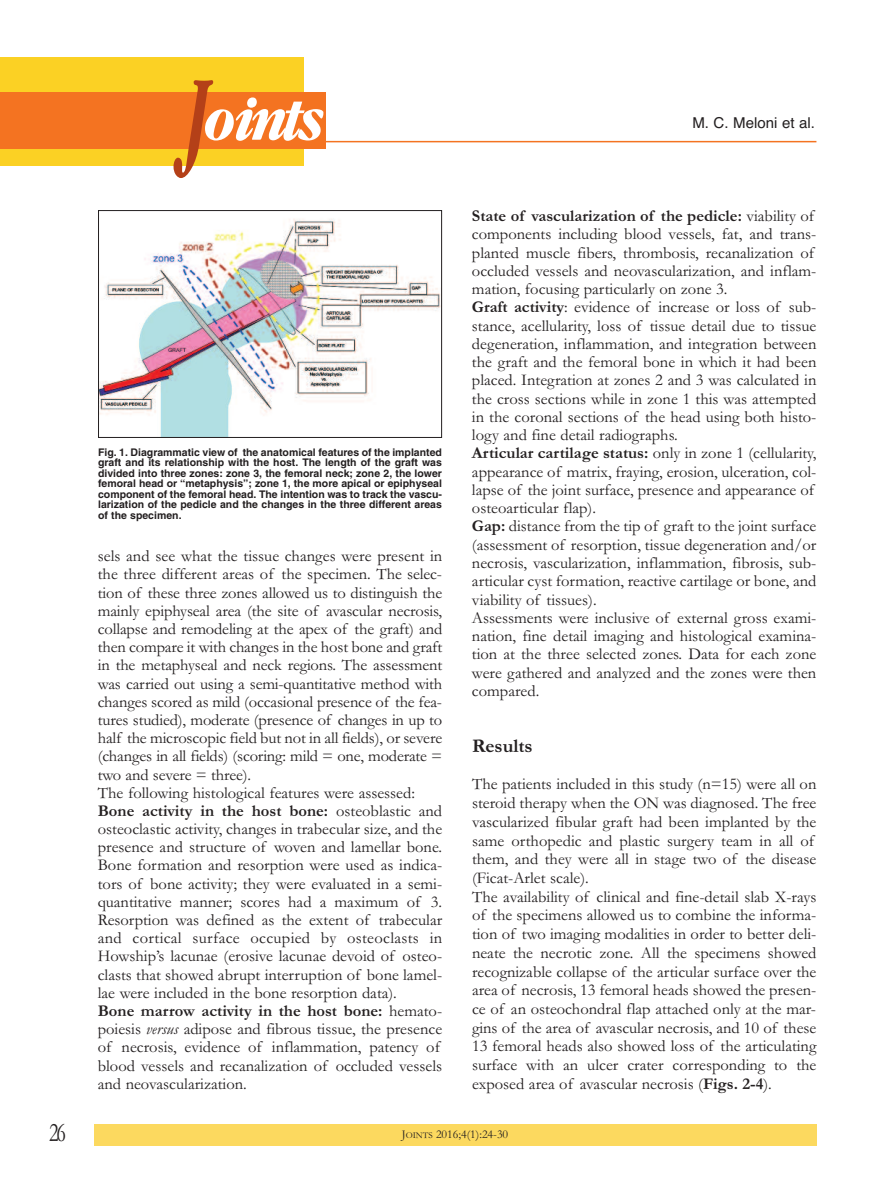
<style>
.page{position:relative;width:893px;height:1191px;background:#fff}
.page>*{position:absolute;margin:0;border:0;box-sizing:border-box;transform-origin:0 0}
.t1{font:italic 700 55.8px "Garamond Cond";letter-spacing:-.085em;color:#fff}
.t2{font:27px "Garamond";color:#231f20;scale:.75 1}
.t3{font:700 19.5px "Garamond";color:#231f20}
.t4{font:16.5px/18.1px "Garamond";color:#231f20}
.t5{font:15px "Helvetica";color:#231f20}
.t6{font:12px "Garamond";color:#231f20}
.t7{font:700 10.5px/10.5px "Helvetica";color:#231f20;text-align:justify}
.s1{font-size:99.9px;color:#b44018}
.s2{font-weight:700}
.s3{font-style:italic}
.s4{font-size:9px}
</style>
<div class="page">
<hr style="left:176px;top:141px;width:640px;height:1px;background:#f47321">
<div style="left:94px;top:1124px;width:722px;height:21px;background:#fcd95f"></div>
<div style="left:0;top:57px;width:304px;height:109px;background:#fbd124"></div>
<div style="left:0;top:92px;width:326px;height:56px;background:#f47321"></div>
<img style="left:100px;top:219px;width:340px;height:217px">
<div style="left:98px;top:210px;width:344px;height:228px;border:1px solid #231f20"></div>
<h1 class="t1" style="left:181px;top:88px;width:140px"><span class="s1">J</span>oints</h1>
<p class="t7" style="left:98px;top:448px;width:345px">Fig. 1. Diagrammatic view of the anatomical features of the implanted graft and its relationship with the host. The length of the graft was divided into three zones: zone 3, the femoral neck; zone 2, the lower femoral head or “metaphysis”; zone 1, the more apical or epiphyseal component of the femoral head. The intention was to track the vascu&shy;larization of the pedicle and the changes in the three different areas of the specimen.</p>
<p class="t4" style="left:98px;top:546px;width:346px">sels and see what the tissue changes were present in the three different areas of the specimen. the selec&shy;tion of these three zones allowed us to distinguish the mainly epiphyseal area (the site of avascular necrosis, collapse and remodeling at the apex of the graft) and then compare it with changes in the host bone and graft in the metaphyseal and neck regions. the assessment was carried out using a semi-quantitative method with changes scored as mild (occasional presence of the fea&shy;tures studied), moderate (presence of changes in up to half the microscopic field but not in all fields), or severe (changes in all fields) (scoring: mild = one, moderate = two and severe = three).<br>the following histological features were assessed:<br><span class="s2">Bone activity in the host bone:</span> osteoblastic and osteoclastic activity, changes in trabecular size, and the presence and structure of woven and lamellar bone.<br>Bone formation and resorption were used as indica&shy;tors of bone activity; they were evaluated in a semi&shy;quantitative manner; scores had a maximum of 3.<br>Resorption was defined as the extent of trabecular and cortical surface occupied by osteoclasts in Howship’s lacunae (erosive lacunae devoid of osteo&shy;clasts that showed abrupt interruption of bone lamel&shy;lae were included in the bone resorption data).<br><span class="s2">Bone marrow activity in the host bone:</span> hemato&shy;poiesis <span class="s3">versus</span> adipose and fibrous tissue, the presence of necrosis, evidence of inflammation, patency of blood vessels and recanalization of occluded vessels and neovascularization.</p>
<p class="t5" style="left:692px;top:114px;width:124px">M. C. Meloni et al.</p>
<p class="t4" style="left:472px;top:206px;width:346px"><span class="s2">State of vascularization of the pedicle:</span> viability of components including blood vessels, fat, and trans&shy;planted muscle fibers, thrombosis, recanalization of occluded vessels and neovascularization, and inflam&shy;mation, focusing particularly on zone 3.<br><span class="s2">Graft activity</span>: evidence of increase or loss of sub&shy;stance, acellularity, loss of tissue detail due to tissue degeneration, inflammation, and integration between the graft and the femoral bone in which it had been placed. integration at zones 2 and 3 was calculated in the cross sections while in zone 1 this was attempted in the coronal sections of the head using both histo&shy;logy and fine detail radiographs.<br><span class="s2">Articular cartilage status:</span> only in zone 1 (cellularity, appearance of matrix, fraying, erosion, ulceration, col&shy;lapse of the joint surface, presence and appearance of osteoarticular flap).<br><span class="s2">Gap:</span> distance from the tip of graft to the joint surface (assessment of resorption, tissue degeneration and/or necrosis, vascularization, inflammation, fibrosis, sub&shy;articular cyst formation, reactive cartilage or bone, and viability of tissues).<br>Assessments were inclusive of external gross exami&shy;nation, fine detail imaging and histological examina&shy;tion at the three selected zones. Data for each zone were gathered and analyzed and the zones were then compared.</p>
<p class="t3" style="left:472px;top:734px;width:62px">Results</p>
<p class="t4" style="left:472px;top:774px;width:346px;line-height:18.8px">the patients included in this study (n=15) were all on steroid therapy when the on was diagnosed. the free vascularized fibular graft had been implanted by the same orthopedic and plastic surgery team in all of them, and they were all in stage two of the disease (Ficat-Arlet scale).<br>the availability of clinical and fine-detail slab X-rays of the specimens allowed us to combine the informa&shy;tion of two imaging modalities in order to better deli&shy;neate the necrotic zone. All the specimens showed recognizable collapse of the articular surface over the area of necrosis, 13 femoral heads showed the presen&shy;ce of an osteochondral flap attached only at the mar&shy;gins of the area of avascular necrosis, and 10 of these 13 femoral heads also showed loss of the articulating surface with an ulcer crater corresponding to the exposed area of avascular necrosis (<span class="s2">Figs. 2-4</span>).</p>
<h2 class="t2" style="left:49px;top:1116px;width:24px">26</h2>
<p class="t6" style="left:402px;top:1126px;width:108px">J<span class="s4">oints</span> 2016;4(1):24-30</p>
</div>
